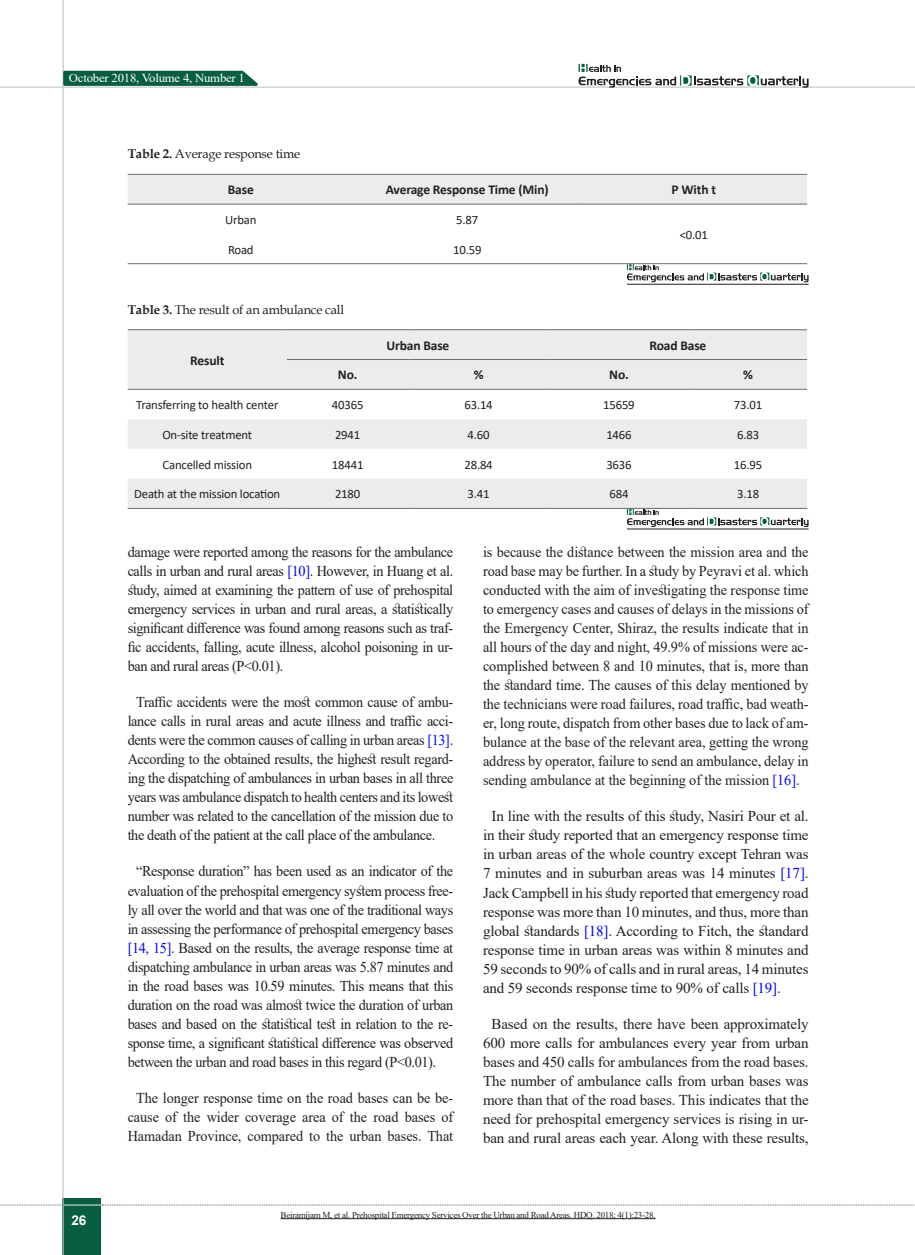
<style>
.page{position:relative;width:915px;height:1255px;background:#fff}
.page>*{position:absolute;margin:0;border:0;box-sizing:border-box;transform-origin:0 0}
.matn-en{font:15px/19px "Times New Roman";letter-spacing:-.01em;color:#231f20;text-align:justify;scale:.95 1}
.matn-en-2{font:15px/19px "Times New Roman";letter-spacing:-.01em;color:#231f20;text-align:justify}
.chart{font:700 13.5px "Calibri";letter-spacing:-.01em;color:#231f20}
.t1{font:700 13.5px "Arial";color:#fff}
.chart-2{font:12.75px "Calibri";letter-spacing:-.015em;color:#231f20}
.zirnevis{font:12.75px "Book Antiqua";letter-spacing:-.015em;color:#231f20}
.t2{font:12.15px "Times New Roman";letter-spacing:-.015em;color:#fff;scale:1.05 1}
.chart-3{font:9px "Times New Roman";letter-spacing:-.03em;color:#231f20}
.s1{font-weight:700}
.s2{color:#00f}
</style>
<div class="page">
<div style="left:63px;top:1198px;width:38px;height:56px;background:#085f40"></div>
<hr style="left:62px;top:0;width:2px;height:1254px;background:#c2c3c6">
<hr style="left:0;top:87px;width:914px;height:1px;background:#c2c3c6">
<hr style="left:63px;top:1204px;width:38px;height:1px;background:#ececee">
<svg style="left:0;top:1204px;width:63px;height:1px"></svg>
<svg style="left:102px;top:1204px;width:813px;height:1px"></svg>
<div style="left:128px;top:175px;width:678px;height:29px;background:#ececee"></div>
<hr style="left:128px;top:174px;width:226px;height:1px;background:#6c6d70">
<hr style="left:354px;top:174px;width:226px;height:1px;background:#6c6d70">
<hr style="left:580px;top:174px;width:226px;height:1px;background:#6c6d70">
<hr style="left:128px;top:204px;width:226px;height:1px;background:#6c6d70">
<hr style="left:354px;top:204px;width:226px;height:1px;background:#6c6d70">
<hr style="left:580px;top:204px;width:226px;height:1px;background:#6c6d70">
<hr style="left:580px;top:263px;width:226px;height:1px;background:#6c6d70">
<hr style="left:128px;top:263px;width:226px;height:1px;background:#6c6d70">
<hr style="left:354px;top:263px;width:226px;height:1px;background:#6c6d70">
<svg style="left:626px;top:264px;width:182px;height:18px"></svg>
<hr style="left:626px;top:284px;width:182px;height:1px;background:#231f20">
<svg style="left:128px;top:330px;width:678px;height:178px;fill:#ececee"></svg>
<hr style="left:128px;top:329px;width:159px;height:1px;background:#6c6d70">
<hr style="left:287px;top:329px;width:121px;height:1px;background:#6c6d70">
<hr style="left:408px;top:329px;width:140px;height:1px;background:#6c6d70">
<hr style="left:548px;top:329px;width:141px;height:1px;background:#6c6d70">
<hr style="left:689px;top:329px;width:117px;height:1px;background:#6c6d70">
<hr style="left:287px;top:359px;width:121px;height:1px;background:#6c6d70">
<hr style="left:408px;top:359px;width:140px;height:1px;background:#6c6d70">
<hr style="left:548px;top:359px;width:141px;height:1px;background:#6c6d70">
<hr style="left:689px;top:359px;width:117px;height:1px;background:#6c6d70">
<hr style="left:128px;top:389px;width:159px;height:1px;background:#6c6d70">
<hr style="left:287px;top:389px;width:121px;height:1px;background:#6c6d70">
<hr style="left:408px;top:389px;width:140px;height:1px;background:#6c6d70">
<hr style="left:548px;top:389px;width:141px;height:1px;background:#6c6d70">
<hr style="left:689px;top:389px;width:117px;height:1px;background:#6c6d70">
<hr style="left:128px;top:508px;width:159px;height:1px;background:#6c6d70">
<hr style="left:287px;top:508px;width:121px;height:1px;background:#6c6d70">
<hr style="left:408px;top:508px;width:140px;height:1px;background:#6c6d70">
<hr style="left:548px;top:508px;width:141px;height:1px;background:#6c6d70">
<hr style="left:689px;top:508px;width:117px;height:1px;background:#6c6d70">
<svg style="left:626px;top:509px;width:182px;height:18px"></svg>
<hr style="left:626px;top:528px;width:182px;height:1px;background:#231f20">
<hr style="left:280px;top:1218px;width:375px;height:1px;background:#231f20">
<svg style="left:578px;top:64px;width:230px;height:24px"></svg>
<svg style="left:62px;top:69px;width:202px;height:18px;background:#3b7f67"></svg>
<p class="t2" style="left:69px;top:69px;width:169px">October 2018, Volume 4, Number 1</p>
<p class="zirnevis" style="left:128px;top:145px;width:174px"><span class="s1">Table 2.</span> Average response time</p>
<p class="chart" style="left:228px;top:180px;width:28px">Base</p>
<p class="chart" style="left:386px;top:180px;width:164px">Average Response Time (Min)</p>
<p class="chart" style="left:671px;top:180px;width:46px">P With t</p>
<p class="chart-2" style="left:225px;top:211px;width:33px">Urban</p>
<p class="chart-2" style="left:456px;top:211px;width:24px">5.87</p>
<p class="chart-2" style="left:679px;top:225px;width:30px">&lt;0.01</p>
<p class="chart-2" style="left:228px;top:240px;width:27px">Road</p>
<p class="chart-2" style="left:453px;top:240px;width:30px">10.59</p>
<p class="zirnevis" style="left:128px;top:300px;width:218px"><span class="s1">Table 3.</span> The result of an ambulance call</p>
<p class="chart" style="left:190px;top:350px;width:36px">Result</p>
<p class="chart" style="left:386px;top:335px;width:65px">Urban Base</p>
<p class="chart" style="left:649px;top:335px;width:58px">Road Base</p>
<p class="chart" style="left:338px;top:365px;width:21px">No.</p>
<p class="chart" style="left:473px;top:365px;width:11px">%</p>
<p class="chart" style="left:609px;top:365px;width:21px">No.</p>
<p class="chart" style="left:743px;top:365px;width:11px">%</p>
<p class="chart-2" style="left:136px;top:396px;width:144px">Transferring to health center</p>
<p class="chart-2" style="left:332px;top:396px;width:33px">40365</p>
<p class="chart-2" style="left:464px;top:396px;width:30px">63.14</p>
<p class="chart-2" style="left:603px;top:396px;width:33px">15659</p>
<p class="chart-2" style="left:733px;top:396px;width:30px">73.01</p>
<p class="chart-2" style="left:162px;top:425px;width:91px">On-site treatment</p>
<p class="chart-2" style="left:335px;top:425px;width:27px">2941</p>
<p class="chart-2" style="left:467px;top:425px;width:24px">4.60</p>
<p class="chart-2" style="left:606px;top:425px;width:27px">1466</p>
<p class="chart-2" style="left:736px;top:425px;width:24px">6.83</p>
<p class="chart-2" style="left:162px;top:455px;width:91px">Cancelled mission</p>
<p class="chart-2" style="left:332px;top:455px;width:33px">18441</p>
<p class="chart-2" style="left:464px;top:455px;width:30px">28.84</p>
<p class="chart-2" style="left:606px;top:455px;width:27px">3636</p>
<p class="chart-2" style="left:733px;top:455px;width:30px">16.95</p>
<p class="chart-2" style="left:134px;top:485px;width:147px">Death at the mission location</p>
<p class="chart-2" style="left:335px;top:485px;width:27px">2180</p>
<p class="chart-2" style="left:467px;top:485px;width:24px">3.41</p>
<p class="chart-2" style="left:609px;top:485px;width:21px">684</p>
<p class="chart-2" style="left:736px;top:485px;width:24px">3.18</p>
<p class="t1" style="left:71px;top:1210px;width:17px">26</p>
<p class="matn-en" style="left:128px;top:541px;width:344px">damage were reported among the reasons for the ambulance calls in urban and rural areas <span class="s2">[10]</span>. However, in Huang et al. study, aimed at examining the pattern of use of prehospital emergency services in urban and rural areas, a statistically significant difference was found among reasons such as traf&shy;fic accidents, falling, acute illness, alcohol poisoning in ur&shy;ban and rural areas (P&lt;0.01).</p>
<p class="matn-en" style="left:128px;top:692px;width:344px;text-indent:9px">Traffic accidents were the most common cause of ambu&shy;lance calls in rural areas and acute illness and traffic acci&shy;dents were the common causes of calling in urban areas <span class="s2">[13]</span>.<br>According to the obtained results, the highest result regard&shy;ing the dispatching of ambulances in urban bases in all three years was ambulance dispatch to health centers and its lowest number was related to the cancellation of the mission due to the death of the patient at the call place of the ambulance.</p>
<p class="matn-en" style="left:128px;top:861px;width:344px;text-indent:9px">“Response duration” has been used as an indicator of the evaluation of the prehospital emergency system process free&shy;ly all over the world and that was one of the traditional ways in assessing the performance of prehospital emergency bases <span class="s2">[14, 15]</span>. Based on the results, the average response time at dispatching ambulance in urban areas was 5.87 minutes and in the road bases was 10.59 minutes. This means that this duration on the road was almost twice the duration of urban bases and based on the statistical test in relation to the re&shy;sponse time, a significant statistical difference was observed between the urban and road bases in this regard (P&lt;0.01).</p>
<p class="matn-en" style="left:128px;top:1088px;width:344px;text-align:center">The longer response time on the road bases can be be&shy;cause of the wider coverage area of the road bases of<br>Hamadan Province, compared to the urban bases. That</p>
<p class="matn-en" style="left:483px;top:541px;width:344px">is because the distance between the mission area and the road base may be further. In a study by Peyravi et al. which conducted with the aim of investigating the response time to emergency cases and causes of delays in the missions of the Emergency Center, Shiraz, the results indicate that in all hours of the day and night, 49.9% of missions were ac&shy;complished between 8 and 10 minutes, that is, more than the standard time. The causes of this delay mentioned by the technicians were road failures, road traffic, bad weath&shy;er, long route, dispatch from other bases due to lack of am&shy;bulance at the base of the relevant area, getting the wrong address by operator, failure to send an ambulance, delay in sending ambulance at the beginning of the mission <span class="s2">[16]</span>.</p>
<p class="matn-en-2" style="left:483px;top:806px;width:327px;text-indent:9px">In line with the results of this study, Nasiri Pour et al. in their study reported that an emergency response time in urban areas of the whole country except Tehran was 7 minutes and in suburban areas was 14 minutes <span class="s2">[17]</span>.<br>Jack Campbell in his study reported that emergency road response was more than 10 minutes, and thus, more than global standards <span class="s2">[18]</span>. According to Fitch, the standard response time in urban areas was within 8 minutes and 59 seconds to 90% of calls and in rural areas, 14 minutes and 59 seconds response time to 90% of calls <span class="s2">[19]</span>.</p>
<p class="matn-en-2" style="left:483px;top:1013px;width:327px;text-align:center">Based on the results, there have been approximately 600 more calls for ambulances every year from urban bases and 450 calls for ambulances from the road bases.<br>The number of ambulance calls from urban bases was more than that of the road bases. This indicates that the need for prehospital emergency services is rising in ur&shy;ban and rural areas each year. Along with these results,</p>
<p class="chart-3" style="left:280px;top:1208px;width:376px">Beiramijam M, et al. Prehospital Emergency Services Over the Urban and Road Areas. HDQ. 2018; 4(1):23-28.</p>
</div>
